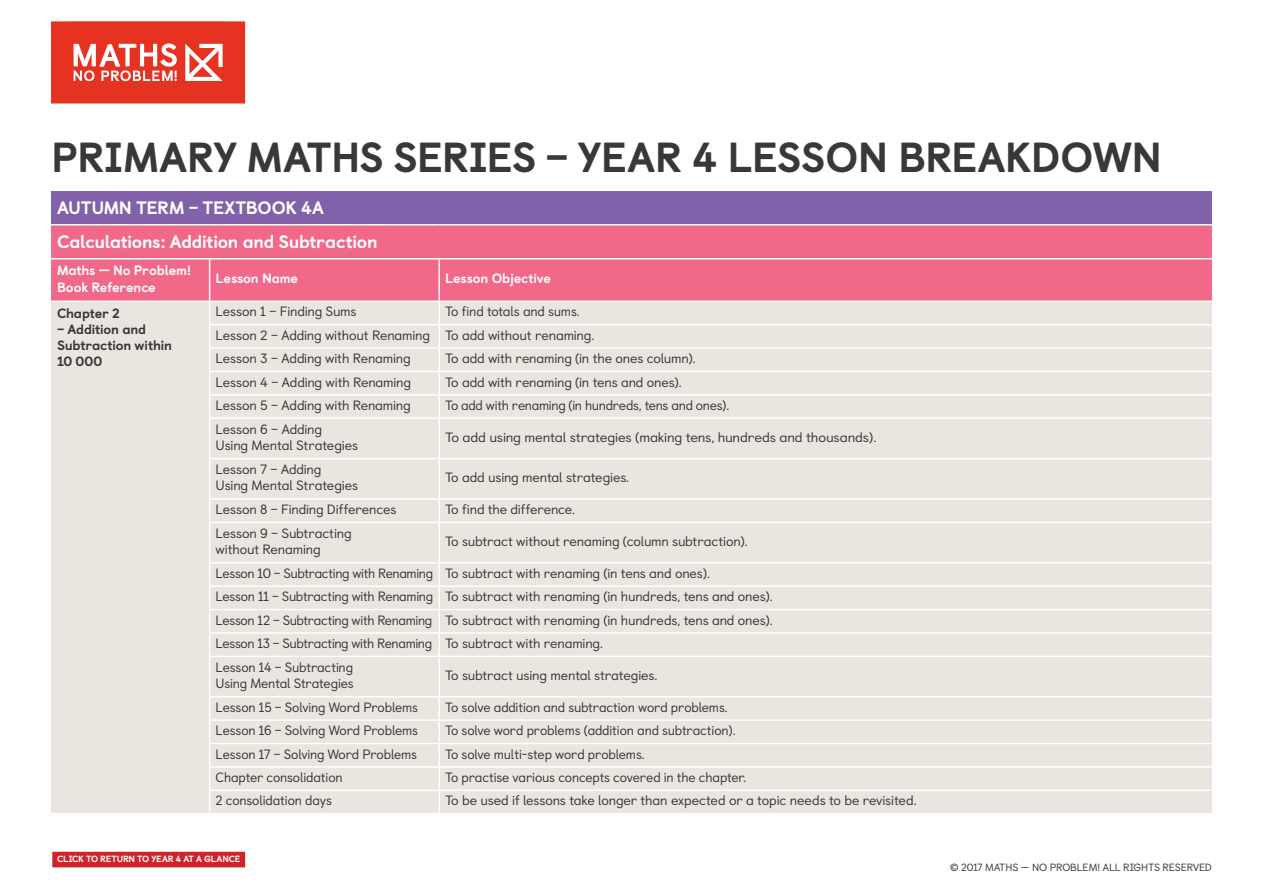
<style>
.page{position:relative;width:1263px;height:893px;background:#fff}
.page>*{position:absolute;margin:0;border:0;box-sizing:border-box;transform-origin:0 0}
.t1{font:800 42px "Castledown";letter-spacing:-.01em;color:#36383a}
.t2{font:800 18px/33.9px "Castledown";letter-spacing:-.015em;color:#fff}
.t3{font:13.5px/23.5px "Castledown";letter-spacing:-.015em;color:#36383a}
.t4{font:800 13.5px/16.2px "Castledown";letter-spacing:-.01em;color:#fff}
.t5{font:800 13.5px/16.2px "Castledown";letter-spacing:-.01em;color:#36383a}
.t6{font:10.5px "Castledown";letter-spacing:-.015em;color:#36383a}
.t7{font:800 9px "Castledown";letter-spacing:-.02em;color:#fff}
</style>
<div class="page">
<svg style="left:51px;top:21px;width:194px;height:83px;background:#e95243"></svg>
<div style="left:52px;top:851px;width:194px;height:17px;background:#d1232a"></div>
<div style="left:51px;top:850px;width:195px;height:19px;border:1px solid #fff"></div>
<div style="left:51px;top:191px;width:1161px;height:34px;background:#8161aa"></div>
<div style="left:51px;top:225px;width:1161px;height:76px;background:#f16889"></div>
<div style="left:51px;top:302px;width:1161px;height:511px;background:#e9e5df"></div>
<hr style="left:51px;top:224px;width:159px;height:1px;background:#fff">
<hr style="left:210px;top:224px;width:229px;height:1px;background:#fff">
<hr style="left:439px;top:224px;width:773px;height:1px;background:#fff">
<hr style="left:210px;top:258px;width:229px;height:1px;background:#fff">
<hr style="left:439px;top:258px;width:773px;height:1px;background:#fff">
<hr style="left:438px;top:259px;width:2px;height:42px;background:#fff">
<hr style="left:438px;top:302px;width:2px;height:22px;background:#fff">
<hr style="left:439px;top:324px;width:773px;height:1px;background:#fff">
<hr style="left:209px;top:324px;width:230px;height:1px;background:#fff">
<hr style="left:438px;top:325px;width:2px;height:22px;background:#fff">
<hr style="left:209px;top:347px;width:230px;height:2px;background:#fff">
<hr style="left:439px;top:347px;width:773px;height:2px;background:#fff">
<hr style="left:438px;top:349px;width:2px;height:22px;background:#fff">
<hr style="left:209px;top:371px;width:230px;height:1px;background:#fff">
<hr style="left:439px;top:371px;width:773px;height:1px;background:#fff">
<hr style="left:438px;top:372px;width:2px;height:22px;background:#fff">
<hr style="left:209px;top:394px;width:230px;height:2px;background:#fff">
<svg style="left:209px;top:302px;width:1px;height:115px"></svg>
<hr style="left:209px;top:417px;width:230px;height:2px;background:#fff">
<hr style="left:439px;top:394px;width:773px;height:2px;background:#fff">
<hr style="left:438px;top:396px;width:2px;height:21px;background:#fff">
<hr style="left:209px;top:419px;width:1px;height:39px;background:#fff">
<hr style="left:439px;top:417px;width:773px;height:2px;background:#fff">
<hr style="left:438px;top:419px;width:2px;height:39px;background:#fff">
<hr style="left:209px;top:458px;width:230px;height:1px;background:#fff">
<hr style="left:209px;top:459px;width:1px;height:39px;background:#fff">
<hr style="left:209px;top:498px;width:230px;height:2px;background:#fff">
<hr style="left:209px;top:522px;width:230px;height:1px;background:#fff">
<hr style="left:209px;top:523px;width:1px;height:39px;background:#fff">
<hr style="left:209px;top:562px;width:230px;height:2px;background:#fff">
<hr style="left:209px;top:585px;width:230px;height:2px;background:#fff">
<hr style="left:209px;top:609px;width:230px;height:1px;background:#fff">
<hr style="left:209px;top:632px;width:230px;height:2px;background:#fff">
<svg style="left:209px;top:564px;width:1px;height:92px"></svg>
<hr style="left:209px;top:656px;width:230px;height:1px;background:#fff">
<hr style="left:209px;top:657px;width:1px;height:39px;background:#fff">
<hr style="left:209px;top:696px;width:230px;height:1px;background:#fff">
<hr style="left:209px;top:719px;width:230px;height:2px;background:#fff">
<hr style="left:209px;top:743px;width:230px;height:1px;background:#fff">
<hr style="left:209px;top:766px;width:230px;height:2px;background:#fff">
<hr style="left:209px;top:789px;width:230px;height:2px;background:#fff">
<svg style="left:209px;top:697px;width:1px;height:116px"></svg>
<hr style="left:439px;top:458px;width:773px;height:1px;background:#fff">
<hr style="left:438px;top:459px;width:2px;height:39px;background:#fff">
<hr style="left:439px;top:522px;width:773px;height:1px;background:#fff">
<hr style="left:438px;top:523px;width:2px;height:39px;background:#fff">
<hr style="left:439px;top:562px;width:773px;height:2px;background:#fff">
<hr style="left:438px;top:564px;width:2px;height:21px;background:#fff">
<hr style="left:439px;top:585px;width:773px;height:2px;background:#fff">
<hr style="left:438px;top:587px;width:2px;height:22px;background:#fff">
<hr style="left:439px;top:609px;width:773px;height:1px;background:#fff">
<hr style="left:438px;top:610px;width:2px;height:22px;background:#fff">
<hr style="left:439px;top:632px;width:773px;height:2px;background:#fff">
<hr style="left:438px;top:634px;width:2px;height:22px;background:#fff">
<hr style="left:439px;top:656px;width:773px;height:1px;background:#fff">
<hr style="left:438px;top:657px;width:2px;height:39px;background:#fff">
<hr style="left:439px;top:696px;width:773px;height:1px;background:#fff">
<hr style="left:438px;top:697px;width:2px;height:22px;background:#fff">
<hr style="left:439px;top:719px;width:773px;height:2px;background:#fff">
<hr style="left:438px;top:721px;width:2px;height:22px;background:#fff">
<hr style="left:439px;top:743px;width:773px;height:1px;background:#fff">
<hr style="left:438px;top:744px;width:2px;height:22px;background:#fff">
<hr style="left:439px;top:766px;width:773px;height:2px;background:#fff">
<hr style="left:438px;top:768px;width:2px;height:21px;background:#fff">
<hr style="left:439px;top:789px;width:773px;height:2px;background:#fff">
<hr style="left:438px;top:791px;width:2px;height:22px;background:#fff">
<svg style="left:209px;top:500px;width:1px;height:22px"></svg>
<hr style="left:439px;top:498px;width:773px;height:2px;background:#fff">
<hr style="left:438px;top:500px;width:2px;height:22px;background:#fff">
<hr style="left:51px;top:258px;width:159px;height:1px;background:#fff">
<hr style="left:209px;top:259px;width:1px;height:42px;background:#fff">
<h1 class="t1" style="left:51px;top:123px;width:1113px">PRIMARY MATHS SERIES – YEAR 4 LESSON BREAKDOWN</h1>
<h2 class="t2" style="left:57px;top:189px;width:322px">AUTUMN TERM – TEXTBOOK 4A<br>Calculations: Addition and Subtraction</h2>
<p class="t4" style="left:57px;top:261px;width:136px">Maths — No Problem!<br>Book Reference</p>
<p class="t4" style="left:216px;top:269px;width:84px">Lesson Name</p>
<p class="t4" style="left:445px;top:269px;width:107px">Lesson Objective</p>
<p class="t5" style="left:57px;top:304px;width:64px">Chapter 2</p>
<p class="t5" style="left:57px;top:320px;width:117px">– Addition and<br>Subtraction within<br>10 000</p>
<p class="t3" style="left:216px;top:299px;width:380px;text-indent:230px">To find totals and sums.<br>Lesson 2 – Adding without Renaming To add without renaming.<br>Lesson 3 – Adding with Renaming</p>
<p class="t3" style="left:216px;top:299px;width:143px">Lesson 1 – Finding Sums</p>
<p class="t3" style="left:445px;top:345px;width:252px">To add with renaming (in the ones column).</p>
<p class="t3" style="left:216px;top:369px;width:197px">Lesson 4 – Adding with Renaming</p>
<p class="t3" style="left:445px;top:369px;width:238px">To add with renaming (in tens and ones).</p>
<p class="t3" style="left:216px;top:392px;width:197px">Lesson 5 – Adding with Renaming</p>
<p class="t3" style="left:445px;top:392px;width:285px">To add with renaming (in hundreds, tens and ones).</p>
<p class="t3" style="left:216px;top:420px;width:144px;line-height:16.2px">Lesson 6 – Adding<br>Using Mental Strategies</p>
<p class="t3" style="left:445px;top:424px;width:433px">To add using mental strategies (making tens, hundreds and thousands).</p>
<p class="t3" style="left:216px;top:460px;width:144px;line-height:16.2px">Lesson 7 – Adding<br>Using Mental Strategies</p>
<p class="t3" style="left:445px;top:465px;width:186px">To add using mental strategies.</p>
<p class="t3" style="left:216px;top:496px;width:182px">Lesson 8 – Finding Differences</p>
<p class="t3" style="left:445px;top:496px;width:131px">To find the difference.</p>
<p class="t3" style="left:216px;top:524px;width:138px;line-height:16.2px">Lesson 9 – Subtracting without Renaming</p>
<p class="t3" style="left:445px;top:528px;width:304px">To subtract without renaming (column subtraction).</p>
<p class="t3" style="left:216px;top:560px;width:559px">Lesson 10 – Subtracting with Renaming To subtract with renaming (in tens and ones).<br>Lesson 11 – Subtracting with Renaming To subtract with renaming (in hundreds, tens and ones).<br>Lesson 12 – Subtracting with Renaming To subtract with renaming (in hundreds, tens and ones).<br>Lesson 13 – Subtracting with Renaming To subtract with renaming.<br>Lesson 14 – Subtracting</p>
<p class="t3" style="left:216px;top:670px;width:140px">Using Mental Strategies</p>
<p class="t3" style="left:445px;top:662px;width:214px">To subtract using mental strategies.</p>
<p class="t3" style="left:216px;top:694px;width:204px">Lesson 15 – Solving Word Problems</p>
<p class="t3" style="left:445px;top:694px;width:284px">To solve addition and subtraction word problems.</p>
<p class="t3" style="left:216px;top:717px;width:204px">Lesson 16 – Solving Word Problems</p>
<p class="t3" style="left:445px;top:717px;width:292px">To solve word problems (addition and subtraction).</p>
<p class="t3" style="left:216px;top:741px;width:203px">Lesson 17 – Solving Word Problems</p>
<p class="t3" style="left:445px;top:741px;width:201px">To solve multi-step word problems.</p>
<p class="t3" style="left:216px;top:764px;width:129px">Chapter consolidation</p>
<p class="t3" style="left:445px;top:764px;width:302px">To practise various concepts covered in the chapter.</p>
<p class="t3" style="left:216px;top:788px;width:118px">2 consolidation days</p>
<p class="t3" style="left:445px;top:788px;width:473px">To be used if lessons take longer than expected or a topic needs to be revisited.</p>
<p class="t7" style="left:57px;top:852px;width:185px">CLICK TO RETURN TO YEAR 4 AT A GLANCE</p>
<p class="t6" style="left:950px;top:859px;width:263px">© 2017 MATHS – NO PROBLEM! ALL RIGHTS RESERVED</p>
</div>
